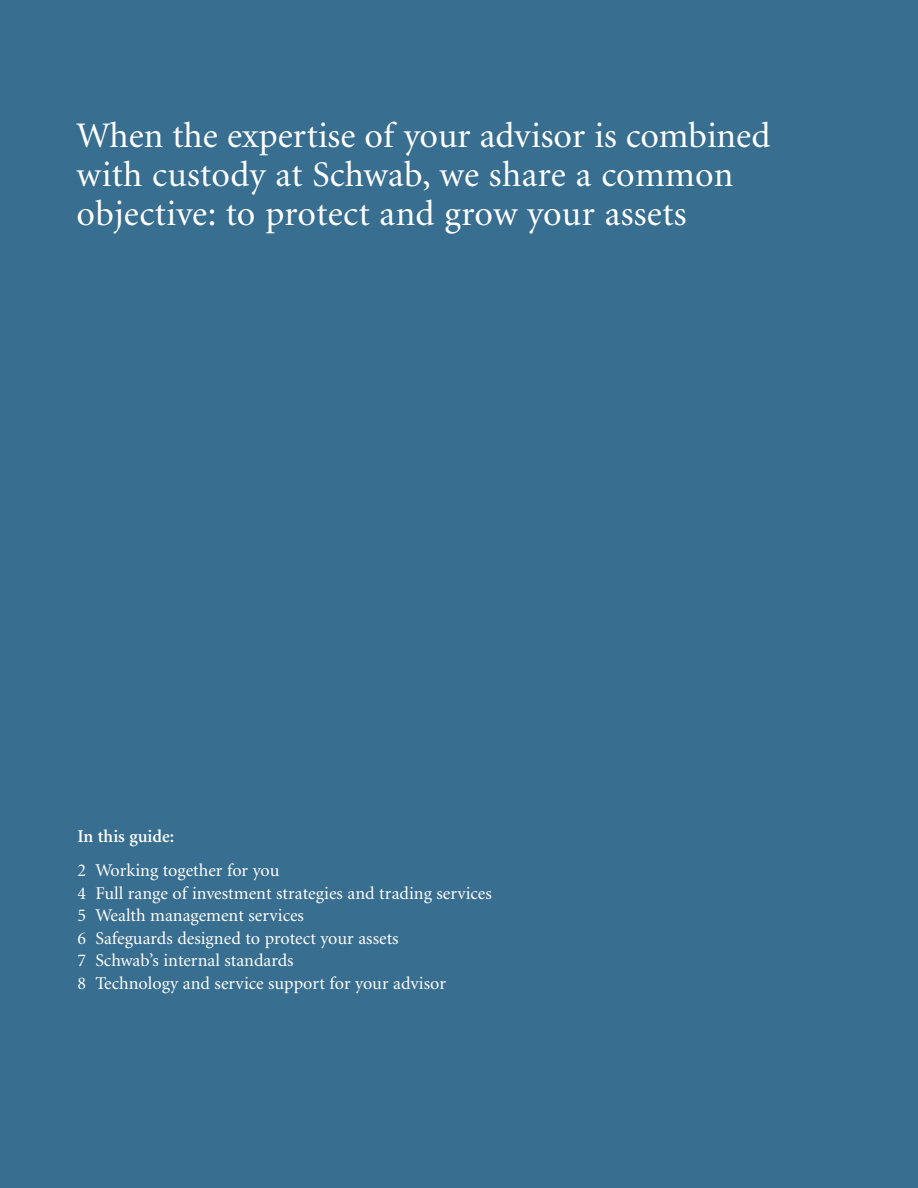
<style>
.page{position:relative;width:918px;height:1188px;background:#386e8f}
.page>*{position:absolute;margin:0;border:0;box-sizing:border-box;transform-origin:0 0}
.t1{font:36px/39px "Minion";letter-spacing:.005em;color:#fff}
.t2{font:18px/22.5px "Minion";color:#fff}
.t3{font:600 18px "Minion";color:#fff}
</style>
<div class="page">
<h1 class="t1" style="left:76px;top:119px;width:695px">When the expertise of your advisor is combined with custody at Schwab, we share a common objective: to protect and grow your assets</h1>
<p class="t3" style="left:77px;top:829px;width:98px">In this guide:</p>
<p class="t2" style="left:77px;top:861px;width:416px">2 Working together for you<br>4 Full range of investment strategies and trading services 5 Wealth management services<br>6 Safeguards designed to protect your assets<br>7 Schwab’s internal standards<br>8 Technology and service support for your advisor</p>
</div>
